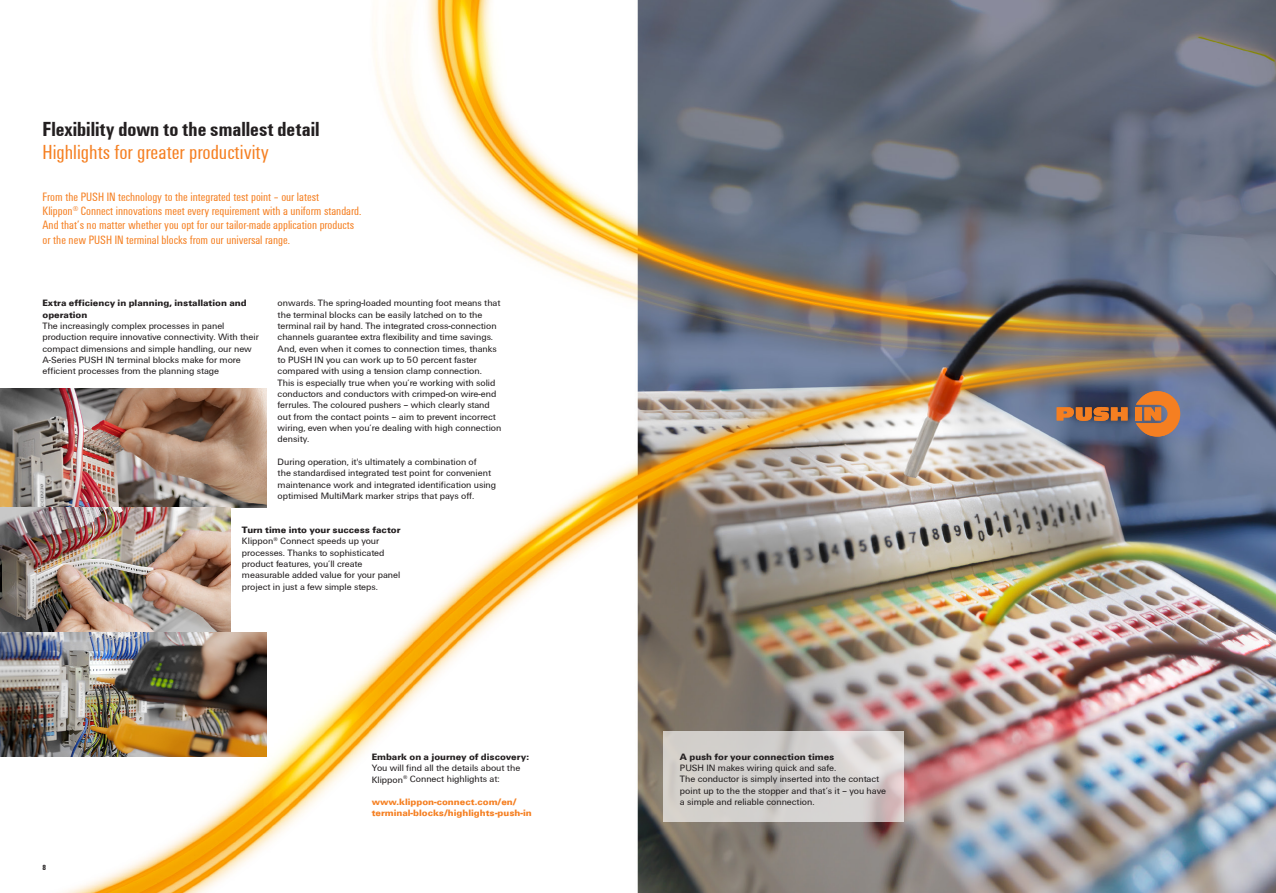
<style>
.page{position:relative;width:1276px;height:893px;background:#fff}
.page>*{position:absolute;margin:0;border:0;box-sizing:border-box;transform-origin:0 0}
.t1{font:700 21px "Weidmueller Condensed";color:#231f20}
.t2{font:21px "Weidmueller Condensed";color:#f57f21}
.t3{font:12.5px/14.2px "Weidmueller Condensed";color:#f57f21}
.t4{font:9.5px/11.3px "Weidmueller";color:#231f20}
.t5{font:700 9.5px/11.3px "Weidmueller";color:#231f20}
.t6{font:700 9.5px/11.3px "Weidmueller";color:#f57f21}
.t7{font:700 7.8px "Weidmueller Condensed";color:#231f20}
.s1{font-weight:700}
</style>
<div class="page">
<img style="left:62px;top:0;width:1214px;height:893px">
<img style="left:0;top:388px;width:266px;height:119px">
<img style="left:0;top:507px;width:231px;height:125px">
<img style="left:0;top:632px;width:266px;height:125px">
<svg style="left:1056px;top:407px;width:71px;height:14px"></svg>
<div style="left:1135px;top:407px;width:6px;height:13px;background:#f57f21"></div>
<svg style="left:1136px;top:391px;width:44px;height:46px;background:#c57944"></svg>
<svg style="left:663px;top:731px;width:241px;height:91px;background:#d4d0cd"></svg>
<h1 class="t1" style="left:43px;top:114px;width:279px">Flexibility down to the smallest detail</h1>
<h1 class="t2" style="left:43px;top:138px;width:228px">Highlights for greater productivity</h1>
<p class="t3" style="left:43px;top:189px;width:320px">From the PUSH IN technology to the integrated test point – our latest<br>Klippon<sup>®</sup> Connect innovations meet every requirement with a uniform standard.<br>And that’s no matter whether you opt for our tailor-made application products or the new PUSH IN terminal blocks from our universal range.</p>
<p class="t5" style="left:43px;top:297px;width:206px">Extra efficiency in planning, installation and operation</p>
<p class="t4" style="left:43px;top:320px;width:218px">The increasingly complex processes in panel production require innovative connectivity. With their compact dimensions and simple handling, our new A-Series PUSH IN terminal blocks make for more efficient processes from the planning stage</p>
<p class="t4" style="left:278px;top:297px;width:225px">onwards. The spring-loaded mounting foot means that the terminal blocks can be easily latched on to the terminal rail by hand. The integrated cross-connection channels guarantee extra flexibility and time savings.<br>And, even when it comes to connection times, thanks to PUSH IN you can work up to 50 percent faster compared with using a tension clamp connection.<br>This is especially true when you’re working with solid conductors and conductors with crimped-on wire-end ferrules. The coloured pushers – which clearly stand out from the contact points – aim to prevent incorrect wiring, even when you’re dealing with high connection density.</p>
<p class="t4" style="left:278px;top:456px;width:220px">During operation, it's ultimately a combination of<br>the standardised integrated test point for convenient maintenance work and integrated identification using optimised MultiMark marker strips that pays off.</p>
<p class="t4" style="left:242px;top:524px;width:160px"><span class="s1">Turn time into your success factor </span>Klippon<sup>®</sup> Connect speeds up your processes. Thanks to sophisticated product features, you’ll create measurable added value for your panel project in just a few simple steps.</p>
<p class="t7" style="left:43px;top:862px;width:5px">8</p>
<p class="t5" style="left:372px;top:751px;width:159px">Embark on a journey of discovery:</p>
<p class="t4" style="left:372px;top:762px;width:150px">You will find all the details about the<br>Klippon<sup>®</sup> Connect highlights at:</p>
<p class="t6" style="left:372px;top:796px;width:161px">www.klippon-connect.com/en/ terminal-blocks/highlights-push-in</p>
<p class="t5" style="left:680px;top:750px;width:156px">A push for your connection times</p>
<p class="t4" style="left:680px;top:762px;width:208px">PUSH IN makes wiring quick and safe.<br>The conductor is simply inserted into the contact point up to the the stopper and that’s it – you have a simple and reliable connection.</p>
</div>
